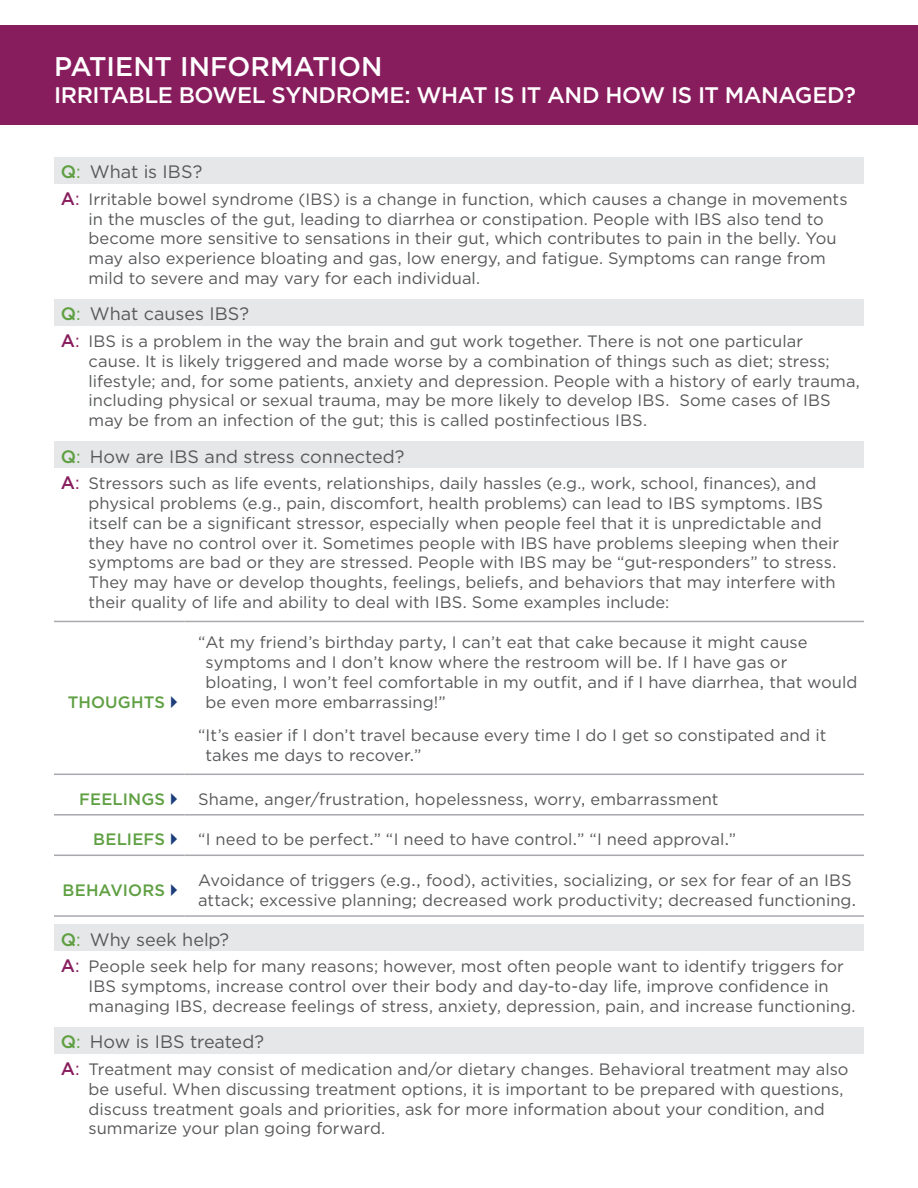
<style>
.page{position:relative;width:918px;height:1188px;background:#fff}
.page>*{position:absolute;margin:0;border:0;box-sizing:border-box;transform-origin:0 0}
.t1{font:500 27px "Gotham";color:#fff}
.t2{font:500 22.5px "Gotham";letter-spacing:-.02em;color:#fff}
.t3{font:18px "Gotham";color:#57585a}
.t4{font:16.5px/19.8px "Gotham";color:#57585a}
.t5{font:500 16.5px "Gotham";letter-spacing:.01em;color:#5fa043}
.s1{font-weight:500;color:#5fa043}
.s2{color:#5fa043}
.s3{font-weight:500;font-size:18px;color:#881d5e}
.s4{font-size:18px;color:#881d5e}
</style>
<div class="page">
<div style="left:54px;top:157px;width:810px;height:26px;background:#e6e7e9"></div>
<div style="left:54px;top:299px;width:810px;height:26px;background:#e6e7e9"></div>
<div style="left:54px;top:441px;width:810px;height:27px;background:#e6e7e9"></div>
<div style="left:54px;top:925px;width:810px;height:26px;background:#e6e7e9"></div>
<div style="left:54px;top:1027px;width:810px;height:26px;background:#e6e7e9"></div>
<hr style="left:54px;top:621px;width:131px;height:1px;background:#a8a9ad">
<hr style="left:185px;top:621px;width:679px;height:1px;background:#a8a9ad">
<hr style="left:54px;top:915px;width:131px;height:2px;background:#a8a9ad">
<hr style="left:185px;top:915px;width:679px;height:2px;background:#a8a9ad">
<hr style="left:54px;top:774px;width:131px;height:1px;background:#a8a9ad">
<hr style="left:185px;top:774px;width:679px;height:1px;background:#a8a9ad">
<hr style="left:54px;top:814px;width:131px;height:2px;background:#a8a9ad">
<hr style="left:185px;top:814px;width:679px;height:2px;background:#a8a9ad">
<hr style="left:54px;top:855px;width:131px;height:1px;background:#a8a9ad">
<hr style="left:185px;top:855px;width:679px;height:1px;background:#a8a9ad">
<div style="left:0;top:25px;width:918px;height:99px;background:#881d5e"></div>
<p class="t1" style="left:54px;top:48px;width:330px">PATIENT INFORMATION</p>
<p class="t2" style="left:54px;top:80px;width:803px">IRRITABLE BOWEL SYNDROME: WHAT IS IT AND HOW IS IT MANAGED?</p>
<p class="t3" style="left:61px;top:160px;width:143px"><span class="s1">Q</span><span class="s2">:</span> What is IBS?</p>
<p class="t4" style="left:89px;top:189px;width:761px;text-indent:-28px"><span class="s3">A</span><span class="s4">:</span> Irritable bowel syndrome (IBS) is a change in function, which causes a change in movements in the muscles of the gut, leading to diarrhea or constipation. People with IBS also tend to become more sensitive to sensations in their gut, which contributes to pain in the belly. You may also experience bloating and gas, low energy, and fatigue. Symptoms can range from mild to severe and may vary for each individual.</p>
<p class="t3" style="left:61px;top:303px;width:190px"><span class="s1">Q</span><span class="s2">:</span> What causes IBS?</p>
<p class="t4" style="left:89px;top:331px;width:773px;text-indent:-28px"><span class="s3">A</span><span class="s4">:</span> IBS is a problem in the way the brain and gut work together. There is not one particular<br>cause. It is likely triggered and made worse by a combination of things such as diet; stress; lifestyle; and, for some patients, anxiety and depression. People with a history of early trauma, including physical or sexual trauma, may be more likely to develop IBS. Some cases of IBS may be from an infection of the gut; this is called postinfectious IBS.</p>
<p class="t3" style="left:61px;top:445px;width:345px"><span class="s1">Q</span><span class="s2">:</span> How are IBS and stress connected?</p>
<p class="t4" style="left:89px;top:473px;width:752px;text-indent:-28px"><span class="s3">A</span><span class="s4">:</span> Stressors such as life events, relationships, daily hassles (e.g., work, school, finances), and physical problems (e.g., pain, discomfort, health problems) can lead to IBS symptoms. IBS itself can be a significant stressor, especially when people feel that it is unpredictable and they have no control over it. Sometimes people with IBS have problems sleeping when their symptoms are bad or they are stressed. People with IBS may be “gut-responders” to stress.<br>They may have or develop thoughts, feelings, beliefs, and behaviors that may interfere with their quality of life and ability to deal with IBS. Some examples include:</p>
<p class="t4" style="left:206px;top:632px;width:653px;text-indent:-7px">“At my friend’s birthday party, I can’t eat that cake because it might cause symptoms and I don’t know where the restroom will be. If I have gas or bloating, I won’t feel comfortable in my outfit, and if I have diarrhea, that would</p>
<p class="t5" style="left:68px;top:691px;width:99px">THOUGHTS</p>
<p class="t4" style="left:198px;top:685px;width:630px;line-height:33.5px;text-indent:7px">be even more embarrassing!”<br>“It’s easier if I don’t travel because every time I do I get so constipated and it</p>
<p class="t4" style="left:206px;top:745px;width:217px">takes me days to recover.”</p>
<p class="t5" style="left:79px;top:788px;width:87px">FEELINGS</p>
<p class="t4" style="left:198px;top:788px;width:522px">Shame, anger/frustration, hopelessness, worry, embarrassment</p>
<p class="t5" style="left:93px;top:828px;width:73px">BELIEFS</p>
<p class="t4" style="left:198px;top:829px;width:540px">“I need to be perfect.” “I need to have control.” “I need approval.”</p>
<p class="t4" style="left:198px;top:870px;width:655px">Avoidance of triggers (e.g., food), activities, socializing, or sex for fear of an IBS</p>
<p class="t5" style="left:63px;top:879px;width:104px">BEHAVIORS</p>
<p class="t4" style="left:198px;top:889px;width:660px">attack; excessive planning; decreased work productivity; decreased functioning.</p>
<p class="t3" style="left:61px;top:928px;width:170px"><span class="s1">Q</span><span class="s2">:</span> Why seek help?</p>
<p class="t4" style="left:89px;top:956px;width:768px;text-indent:-28px"><span class="s3">A</span><span class="s4">:</span> People seek help for many reasons; however, most often people want to identify triggers for<br>IBS symptoms, increase control over their body and day-to-day life, improve confidence in managing IBS, decrease feelings of stress, anxiety, depression, pain, and increase functioning.</p>
<p class="t3" style="left:61px;top:1031px;width:205px"><span class="s1">Q</span><span class="s2">:</span> How is IBS treated?</p>
<p class="t4" style="left:89px;top:1059px;width:761px;text-indent:-28px"><span class="s3">A</span><span class="s4">:</span> Treatment may consist of medication and/or dietary changes. Behavioral treatment may also be useful. When discussing treatment options, it is important to be prepared with questions, discuss treatment goals and priorities, ask for more information about your condition, and summarize your plan going forward.</p>
</div>
